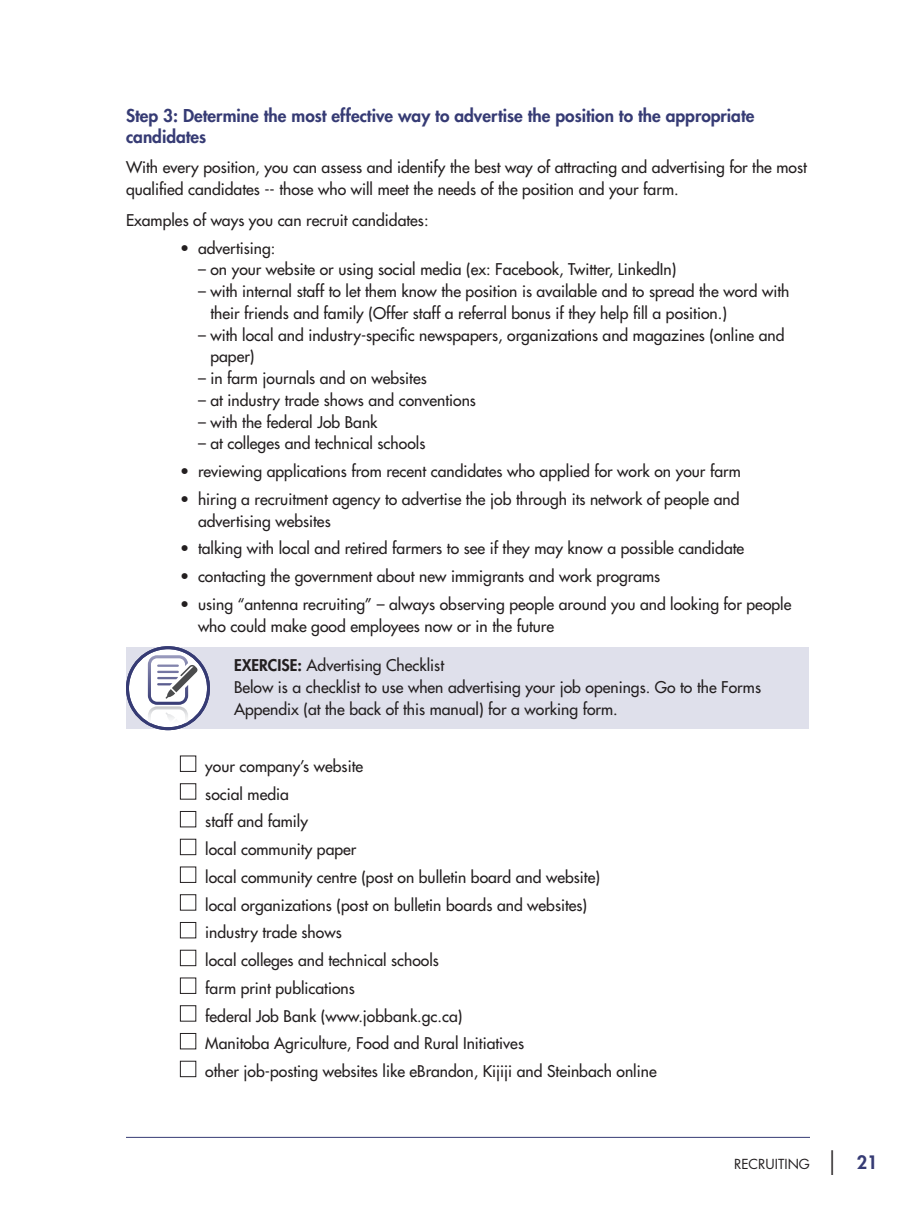
<style>
.page{position:relative;width:918px;height:1215px;background:#fff}
.page>*{position:absolute;margin:0;border:0;box-sizing:border-box;transform-origin:0 0}
.t1{font:800 18px "Futura";color:#363b74}
.sub2{font:800 17.25px/21px "Futura";color:#363b74}
.text_bullit{font:15.75px/21.8px "Futura";color:#231f20}
.text{font:15.75px/21.8px "Futura";color:#231f20}
.t2{font:13.5px "Futura";color:#231f20}
.s1{font-weight:800}
.s2{font-weight:300;font-size:30px;color:#231f20}
</style>
<div class="page">
<hr style="left:126px;top:1137px;width:684px;height:1px;background:#363b74">
<div style="left:126px;top:647px;width:682px;height:81px;background:#dfe0eb"></div>
<div style="left:180px;top:756px;width:16px;height:16px;border:1px solid #231f20"></div>
<div style="left:180px;top:783px;width:16px;height:17px;border:1px solid #231f20"></div>
<div style="left:180px;top:811px;width:16px;height:16px;border:1px solid #231f20"></div>
<div style="left:180px;top:839px;width:16px;height:16px;border:1px solid #231f20"></div>
<div style="left:180px;top:867px;width:16px;height:16px;border:1px solid #231f20"></div>
<div style="left:180px;top:894px;width:16px;height:17px;border:1px solid #231f20"></div>
<div style="left:180px;top:922px;width:16px;height:16px;border:1px solid #231f20"></div>
<div style="left:180px;top:950px;width:16px;height:16px;border:1px solid #231f20"></div>
<div style="left:180px;top:978px;width:16px;height:16px;border:1px solid #231f20"></div>
<div style="left:180px;top:1005px;width:16px;height:17px;border:1px solid #231f20"></div>
<div style="left:180px;top:1033px;width:16px;height:16px;border:1px solid #231f20"></div>
<div style="left:180px;top:1061px;width:16px;height:16px;border:1px solid #231f20"></div>
<svg style="left:128px;top:648px;width:80px;height:81px;background:#e7e8ee"></svg>
<svg style="left:148px;top:655px;width:49px;height:70px;background:#d0d0da"></svg>
<div style="left:126px;top:646px;width:84px;height:84px;border:3px solid #363b74;border-radius:50%"></div>
<p class="sub2" style="left:126px;top:105px;width:630px">Step 3: Determine the most effective way to advertise the position to the appropriate candidates</p>
<p class="text" style="left:126px;top:157px;width:682px">With every position, you can assess and identify the best way of attracting and advertising for the most qualified candidates -- those who will meet the needs of the position and your farm.</p>
<p class="text" style="left:126px;top:209px;width:304px">Examples of ways you can recruit candidates:</p>
<p class="text_bullit" style="left:180px;top:237px;width:97px">• advertising:</p>
<p class="text_bullit" style="left:198px;top:259px;width:480px">– on your website or using social media (ex: Facebook, Twitter, LinkedIn)</p>
<p class="text_bullit" style="left:210px;top:280px;width:580px;text-indent:-12px">– with internal staff to let them know the position is available and to spread the word with their friends and family (Offer staff a referral bonus if they help fill a position.)</p>
<p class="text_bullit" style="left:210px;top:324px;width:576px;text-indent:-12px">– with local and industry-specific newspapers, organizations and magazines (online and paper)</p>
<p class="text_bullit" style="left:198px;top:367px;width:230px">– in farm journals and on websites</p>
<p class="text_bullit" style="left:198px;top:389px;width:279px">– at industry trade shows and conventions</p>
<p class="text_bullit" style="left:198px;top:411px;width:181px">– with the federal Job Bank</p>
<p class="text_bullit" style="left:198px;top:433px;width:229px">– at colleges and technical schools</p>
<p class="text_bullit" style="left:180px;top:460px;width:562px">• reviewing applications from recent candidates who applied for work on your farm</p>
<p class="text_bullit" style="left:198px;top:488px;width:543px;text-indent:-18px">• hiring a recruitment agency to advertise the job through its network of people and advertising websites</p>
<p class="text_bullit" style="left:180px;top:538px;width:566px">• talking with local and retired farmers to see if they may know a possible candidate</p>
<p class="text_bullit" style="left:180px;top:565px;width:482px">• contacting the government about new immigrants and work programs</p>
<p class="text_bullit" style="left:198px;top:593px;width:595px;text-indent:-18px">• using “antenna recruiting” – always observing people around you and looking for people who could make good employees now or in the future</p>
<p class="text" style="left:234px;top:655px;width:529px"><span class="s1">EXERCISE:</span> Advertising Checklist<br>Below is a checklist to use when advertising your job openings. Go to the Forms<br>Appendix (at the back of this manual) for a working form.</p>
<p class="text_bullit" style="left:205px;top:755px;width:159px">your company’s website</p>
<p class="text_bullit" style="left:205px;top:783px;width:85px">social media</p>
<p class="text_bullit" style="left:205px;top:811px;width:104px">staff and family</p>
<p class="text_bullit" style="left:205px;top:838px;width:153px">local community paper</p>
<p class="text_bullit" style="left:205px;top:866px;width:396px">local community centre (post on bulletin board and website)</p>
<p class="text_bullit" style="left:205px;top:894px;width:383px">local organizations (post on bulletin boards and websites)</p>
<p class="text_bullit" style="left:205px;top:922px;width:138px">industry trade shows</p>
<p class="text_bullit" style="left:205px;top:949px;width:235px">local colleges and technical schools</p>
<p class="text_bullit" style="left:205px;top:977px;width:151px">farm print publications</p>
<p class="text_bullit" style="left:205px;top:1005px;width:259px">federal Job Bank (www.jobbank.gc.ca)</p>
<p class="text_bullit" style="left:205px;top:1033px;width:320px">Manitoba Agriculture, Food and Rural Initiatives</p>
<p class="text_bullit" style="left:205px;top:1060px;width:453px">other job-posting websites like eBrandon, Kijiji and Steinbach online</p>
<p class="t2" style="left:734px;top:1155px;width:77px">RECRUITING</p>
<p class="t1" style="left:827px;top:1150px;width:52px"><span class="s2">|</span> 21</p>
</div>
